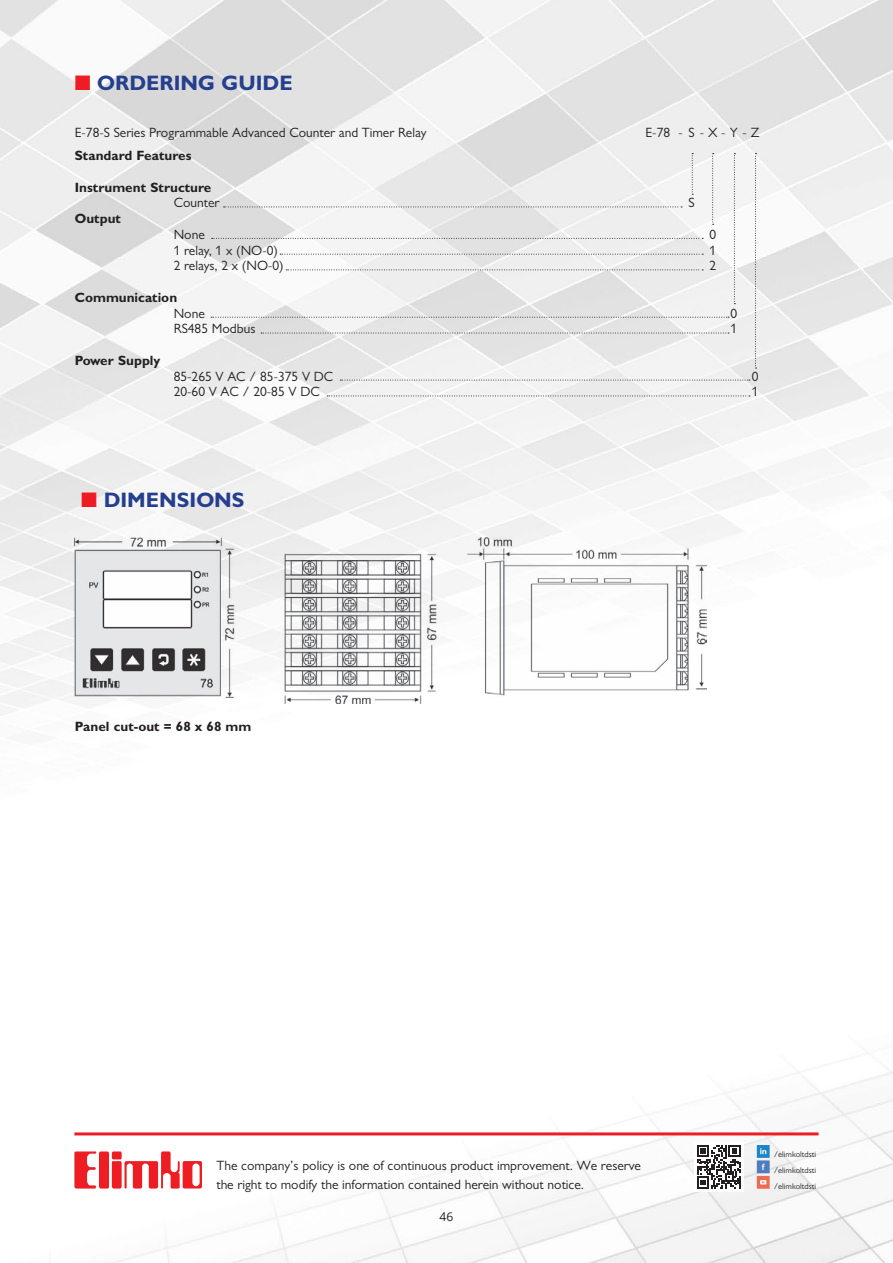
<style>
.page{position:relative;width:893px;height:1263px;background:#fff}
.page>*{position:absolute;margin:0;border:0;box-sizing:border-box;transform-origin:0 0}
.t1{font:700 21px "Gill Sans MT Pro";color:#253f8e}
.t2{font:13.5px/18.3px "Gill Sans MT Pro";color:#231f20}
.t3{font:700 13.5px "Gill Sans MT Pro";color:#231f20}
.t4{font:12px "Open Sans";color:#231f20}
.t5{font:8.25px/15.6px "Gill Sans MT Pro";color:#231f20;text-align:justify}
</style>
<div class="page">
<img style="left:0;top:0;width:893px;height:1263px">
<svg style="left:757px;top:1145px;width:13px;height:44px"></svg>
<div style="left:694px;top:1142px;width:50px;height:50px;background:#fff"></div>
<svg style="left:697px;top:1145px;width:44px;height:44px"></svg>
<svg style="left:74px;top:1151px;width:128px;height:38px"></svg>
<hr style="left:74px;top:1132px;width:745px;height:3px;background:#ee1d23">
<svg style="left:892px;top:380px;width:1px;height:151px"></svg>
<svg style="left:224px;top:207px;width:458px;height:1px"></svg>
<svg style="left:340px;top:380px;width:410px;height:1px"></svg>
<svg style="left:327px;top:396px;width:423px;height:1px"></svg>
<svg style="left:212px;top:238px;width:491px;height:1px"></svg>
<svg style="left:280px;top:254px;width:423px;height:1px"></svg>
<svg style="left:286px;top:269px;width:417px;height:1px"></svg>
<svg style="left:261px;top:333px;width:468px;height:1px"></svg>
<svg style="left:211px;top:317px;width:518px;height:1px"></svg>
<svg style="left:692px;top:153px;width:1px;height:42px"></svg>
<svg style="left:712px;top:153px;width:2px;height:72px"></svg>
<svg style="left:734px;top:153px;width:1px;height:151px"></svg>
<svg style="left:755px;top:153px;width:1px;height:216px"></svg>
<img style="left:74px;top:537px;width:633px;height:166px">
<svg style="left:76px;top:76px;width:14px;height:14px"></svg>
<svg style="left:82px;top:492px;width:15px;height:15px"></svg>
<h1 class="t1" style="left:97px;top:70px;width:197px">ORDERING GUIDE</h1>
<p class="t2" style="left:75px;top:123px;width:353px">E-78-S Series Programmable Advanced Counter and Timer Relay</p>
<p class="t2" style="left:646px;top:123px;width:115px">E-78 -S-X-Y-Z</p>
<p class="t3" style="left:75px;top:147px;width:118px">Standard Features</p>
<p class="t3" style="left:75px;top:179px;width:138px">Instrument Structure</p>
<p class="t2" style="left:174px;top:193px;width:47px">Counter</p>
<p class="t2" style="left:688px;top:193px;width:8px">S</p>
<p class="t3" style="left:75px;top:210px;width:48px">Output</p>
<p class="t2" style="left:174px;top:225px;width:33px">None</p>
<p class="t2" style="left:709px;top:225px;width:8px">0</p>
<p class="t2" style="left:174px;top:241px;width:106px">1 relay, 1 x (NO-0)</p>
<p class="t2" style="left:709px;top:241px;width:8px">1</p>
<p class="t2" style="left:174px;top:256px;width:112px">2 relays, 2 x (NO-0)</p>
<p class="t2" style="left:709px;top:256px;width:8px">2</p>
<p class="t3" style="left:75px;top:289px;width:104px">Communication</p>
<p class="t2" style="left:174px;top:304px;width:33px">None</p>
<p class="t2" style="left:731px;top:304px;width:8px">0</p>
<p class="t2" style="left:174px;top:319px;width:83px">RS485 Modbus</p>
<p class="t2" style="left:731px;top:319px;width:8px">1</p>
<p class="t3" style="left:75px;top:352px;width:87px">Power Supply</p>
<p class="t2" style="left:174px;top:367px;width:161px">85-265 V AC / 85-375 V DC</p>
<p class="t2" style="left:752px;top:367px;width:8px">0</p>
<p class="t2" style="left:174px;top:382px;width:148px">20-60 V AC / 20-85 V DC</p>
<p class="t2" style="left:752px;top:382px;width:8px">1</p>
<h1 class="t1" style="left:104px;top:487px;width:142px">DIMENSIONS</h1>
<p class="t3" style="left:75px;top:718px;width:178px">Panel cut-out = 68 x 68 mm</p>
<p class="t2" style="left:216px;top:1156px;width:426px">The company’s policy is one of continuous product improvement. We reserve the right to modify the information contained herein without notice.</p>
<p class="t4" style="left:440px;top:1208px;width:15px">46</p>
<p class="t5" style="left:774px;top:1147px;width:44px">/elimkoltdsti /elimkoltdsti /elimkoltdsti</p>
</div>
